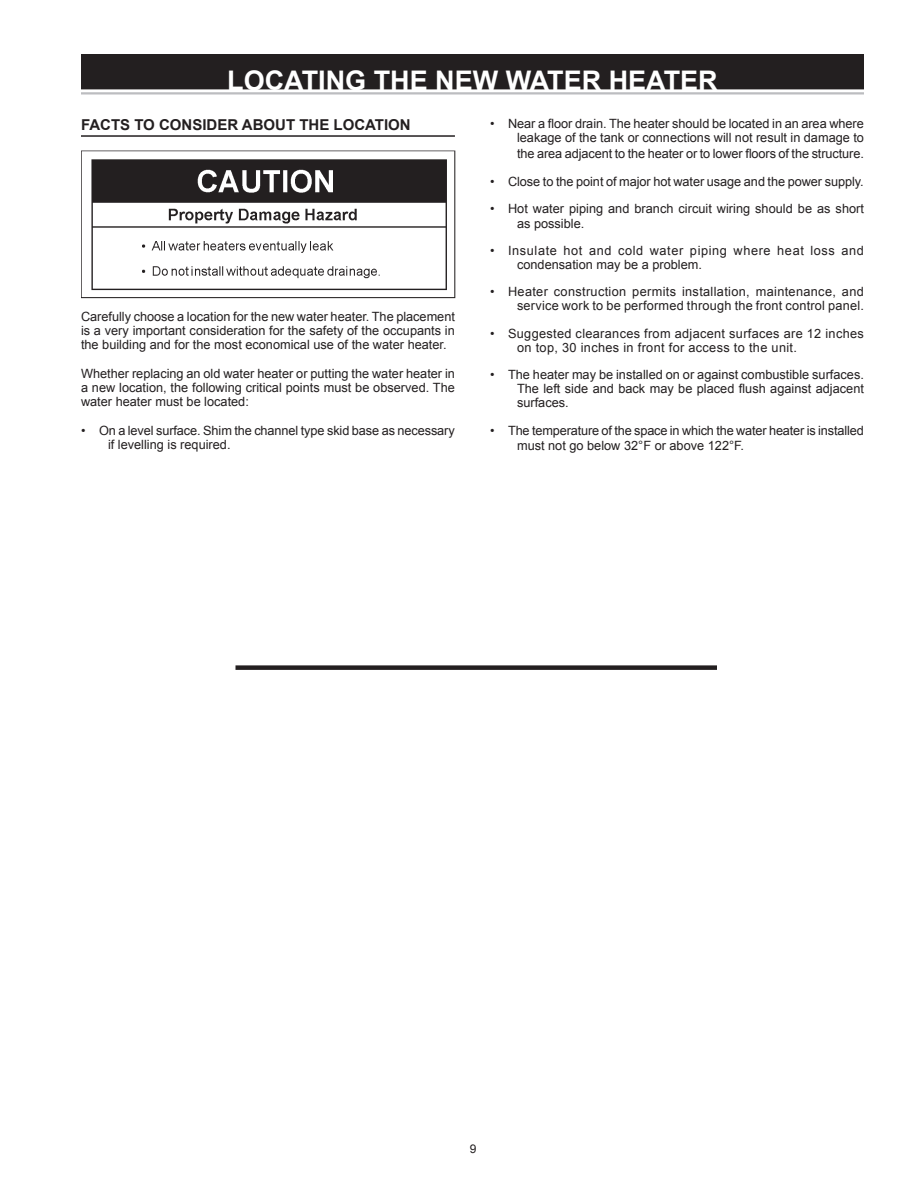
<style>
.page{position:relative;width:918px;height:1188px;background:#fff}
.page>*{position:absolute;margin:0;border:0;box-sizing:border-box;transform-origin:0 0}
.t1{font:700 27px "Arial";color:#fff}
.t2{font:700 15px "Arial";color:#231f20}
.t3{font:12.75px/14.2px "Arial";color:#231f20;text-align:justify}
.t4{font:12.75px/14px "Arial";letter-spacing:.025em;color:#231f20;text-align:right}
.t5{font:12.75px/14px "Arial";letter-spacing:.05em;color:#231f20}
.t6{font:12px "Arial";color:#231f20}
</style>
<div class="page">
<div style="left:82px;top:55px;width:781px;height:34px;background:#231f20"></div>
<div style="left:81px;top:54px;width:783px;height:35px;border:2px solid #231f20"></div>
<hr style="left:81px;top:135px;width:374px;height:2px;background:#231f20">
<img style="left:81px;top:150px;width:375px;height:149px">
<hr style="left:81px;top:92px;width:783px;height:2px;background:#bcbdc0">
<div style="left:236px;top:665px;width:481px;height:5px;background:#231f20"></div>
<h1 class="t1" style="left:227px;top:62px;width:490px">LOCATING TH E NEW WATER HEATER</h1>
<p class="t3" style="left:517px;top:116px;width:348px;line-height:14.9px;text-indent:-27px">• Near a floor drain. The heater should be located in an area where leakage of the tank or connections will not result in damage to the area adjacent to the heater or to lower floors of the structure.</p>
<p class="t3" style="left:490px;top:174px;width:375px">• Close to the point of major hot water usage and the power supply.</p>
<p class="t3" style="left:517px;top:202px;width:348px;text-indent:-27px">• Hot water piping and branch circuit wiring should be as short as possible.</p>
<p class="t5" style="left:517px;top:244px;width:348px;text-indent:-27px">• Insulate hot and cold water piping where heat loss and condensation may be a problem.</p>
<p class="t4" style="left:490px;top:285px;width:375px">• Heater construction permits installation, maintenance, and service work to be performed through the front control panel.</p>
<p class="t4" style="left:517px;top:326px;width:348px;text-align:left;text-indent:-27px">• Suggested clearances from adjacent surfaces are 12 inches on top, 30 inches in front for access to the unit.</p>
<p class="t3" style="left:517px;top:368px;width:348px;text-indent:-27px">• The heater may be installed on or against combustible surfaces.<br>The left side and back may be placed flush against adjacent surfaces.</p>
<p class="t3" style="left:517px;top:423px;width:348px;line-height:15.3px;text-indent:-27px">• The temperature of the space in which the water heater is installed must not go below 32°F or above 122°F.</p>
<p class="t2" style="left:81px;top:115px;width:11px">FAC</p>
<p class="t2" style="left:111px;top:115px;width:301px">TS TO CONSIDER ABOUT THE LOCATION</p>
<p class="t3" style="left:81px;top:309px;width:375px">Carefully choose a location for the new water heater. The placement is a very important consideration for the safety of the occupants in the building and for the most economical use of the water heater.</p>
<p class="t3" style="left:81px;top:366px;width:375px">Whether replacing an old water heater or putting the water heater in a new location, the following critical points must be observed. The water heater must be located:</p>
<p class="t3" style="left:108px;top:423px;width:348px;text-indent:-27px">• On a level surface. Shim the channel type skid base as necessary if levelling is required.</p>
<p class="t6" style="left:470px;top:1141px;width:8px">9</p>
</div>
